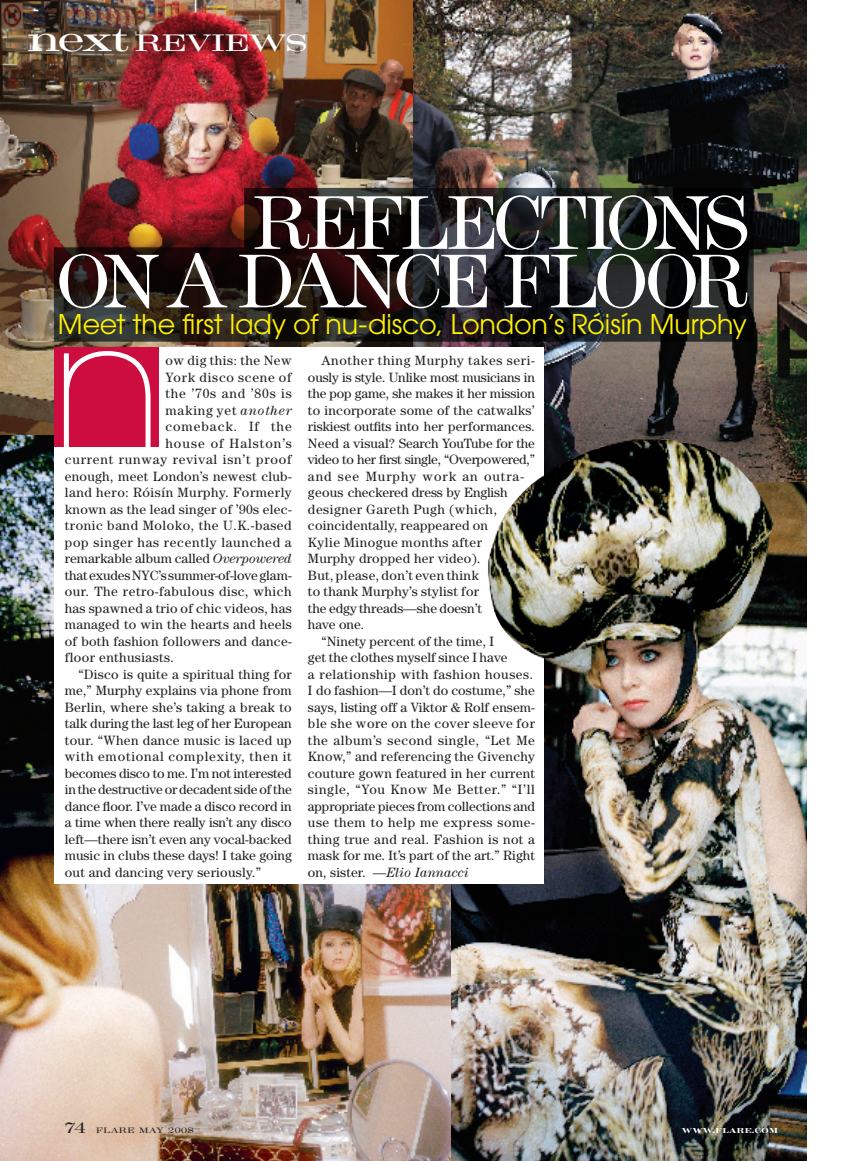
<style>
.page{position:relative;width:851px;height:1161px;background:#fff}
.page>*{position:absolute;margin:0;border:0;box-sizing:border-box;transform-origin:0 0}
.t1{font:200 178.2px "Avant Garde";color:#fff}
.Hed2_Modern216{font:300 78.75px "Modern Two Sxtn ITC";letter-spacing:-.07em;color:#fff}
.Dek1_Avant_Garde_18{font:27px "Avant Garde";letter-spacing:-.005em;color:#fff101}
.t2{font:24.75px "Craw Mod URWTOT";color:#fff;scale:1.15 1}
.t3{font:15.75px "Craw Mod URWTOT";color:#231f20}
.Body__1__Century_Boo{font:13.5px/16.5px "Century";letter-spacing:.02em;color:#231f20}
.Body__1__Century_Boo-2{font:13.5px "Century";letter-spacing:.04em;color:#231f20}
.Body__1__Century_Boo-3{font:13.5px "Century";letter-spacing:.06em;color:#231f20}
.Body__1__Century_Boo-4{font:13.5px "Century";letter-spacing:-.01em;color:#231f20}
.Body__1__Century_Boo-5{font:13.5px "Century";color:#231f20}
.Body__1__Century_Boo-6{font:13.5px "Century";letter-spacing:.05em;color:#231f20}
.Body__1__Century_Boo-7{font:13.5px "Century";letter-spacing:.075em;color:#231f20}
.Body__1__Century_Boo-8{font:13.5px "Century";letter-spacing:.07em;color:#231f20}
.t4{font:8.25px "Craw Mod URWTOT";letter-spacing:.075em;color:#231f20}
.t5{font:700 7.5px "Craw Mod URWTOT";letter-spacing:.075em;color:#fff}
.s1{font-size:35.25px}
.s2{font-style:italic}
</style>
<div class="page">
<img style="left:450px;top:481px;width:357px;height:680px">
<img style="left:0;top:0;width:413px;height:436px">
<img style="left:0;top:436px;width:54px;height:358px">
<img style="left:413px;top:0;width:394px;height:481px">
<img style="left:0;top:794px;width:450px;height:367px">
<div style="left:54px;top:347px;width:489px;height:537px;background:#fff"></div>
<div style="left:54px;top:347px;width:105px;height:100px;background:#cd0d40"></div>
<svg style="left:54px;top:188px;width:699px;height:154px;background:#271a1a"></svg>
<img style="left:488px;top:438px;width:283px;height:225px">
<p class="t2" style="left:27px;top:27px;width:246px"><span class="s1">NEXT</span> REVIEWS</p>
<p class="Hed2_Modern216" style="left:251px;top:177px;width:500px">REFLECTIONS</p>
<p class="Hed2_Modern216" style="left:56px;top:235px;width:690px">ON A DANCE FLOOR</p>
<p class="Dek1_Avant_Garde_18" style="left:58px;top:309px;width:690px">Meet the first lady of nu-disco, London’s Róisín Murphy</p>
<p class="t1" style="left:50px;top:278px;width:116px">n</p>
<p class="Body__1__Century_Boo-2" style="left:165px;top:353px;width:128px">ow dig this: the New</p>
<p class="Body__1__Century_Boo-3" style="left:165px;top:369px;width:128px">York disco scene of</p>
<p class="Body__1__Century_Boo-3" style="left:165px;top:386px;width:128px">the ’70s and ’80s is</p>
<p class="Body__1__Century_Boo-3" style="left:165px;top:402px;width:128px">making yet <span class="s2">another</span></p>
<p class="Body__1__Century_Boo-8" style="left:165px;top:419px;width:128px">comeback. If the</p>
<p class="Body__1__Century_Boo-7" style="left:165px;top:435px;width:128px">house of Halston’s</p>
<p class="Body__1__Century_Boo-3" style="left:65px;top:452px;width:228px">current runway revival isn’t proof</p>
<p class="Body__1__Century_Boo" style="left:65px;top:468px;width:228px">enough, meet London’s newest club-</p>
<p class="Body__1__Century_Boo-2" style="left:65px;top:485px;width:228px">land hero: Róisín Murphy. Formerly</p>
<p class="Body__1__Century_Boo" style="left:65px;top:501px;width:228px">known as the lead singer of ’90s elec-</p>
<p class="Body__1__Century_Boo-2" style="left:65px;top:518px;width:228px">tronic band Moloko, the U.K.-based</p>
<p class="Body__1__Century_Boo-6" style="left:65px;top:534px;width:228px">pop singer has recently launched a</p>
<p class="Body__1__Century_Boo-5" style="left:65px;top:551px;width:228px">remarkable album called <span class="s2">Overpowered</span></p>
<p class="Body__1__Century_Boo-4" style="left:65px;top:567px;width:228px">that exudes NYC’s summer-of-love glam-</p>
<p class="Body__1__Century_Boo-2" style="left:65px;top:584px;width:228px">our. The retro-fabulous disc, which</p>
<p class="Body__1__Century_Boo" style="left:65px;top:600px;width:228px">has spawned a trio of chic videos, has</p>
<p class="Body__1__Century_Boo" style="left:65px;top:616px;width:228px">managed to win the hearts and heels</p>
<p class="Body__1__Century_Boo" style="left:65px;top:633px;width:228px">of both fashion followers and dance-</p>
<p class="Body__1__Century_Boo" style="left:65px;top:649px;width:110px">floor enthusiasts.</p>
<p class="Body__1__Century_Boo" style="left:65px;top:666px;width:228px;text-align:justify;text-indent:13px">“Disco is quite a spiritual thing for me,” Murphy explains via phone from Berlin, where she’s taking a break to talk during the last leg of her European tour. “When dance music is laced up with emotional complexity, then it becomes disco to me. I’m not interested in the destructive or decadent side of the dance floor. I’ve made a disco record in a time when there really isn’t any disco left—there isn’t even any vocal-backed music in clubs these days! I take going out and dancing very seriously.”</p>
<p class="Body__1__Century_Boo" style="left:308px;top:352px;width:228px;text-indent:13px">Another thing Murphy takes seri&shy;ously is style. Unlike most musicians in the pop game, she makes it her mission to incorporate some of the catwalks’ riskiest outfits into her performances.<br>Need a visual? Search YouTube for the video to her first single, “Overpowered,” and see Murphy work an outra&shy;geous checkered dress by English designer Gareth Pugh (which, coincidentally, reappeared on<br>Kylie Minogue months after<br>Murphy dropped her video).<br>But, please, don’t even think<br>to thank Murphy’s stylist for<br>the edgy threads—she doesn’t<br>have one.</p>
<p class="Body__1__Century_Boo" style="left:308px;top:633px;width:228px;text-indent:14px">“Ninety percent of the time, I<br>get the clothes myself since I have<br>a relationship with fashion houses.<br>I do fashion—I don’t do costume,” she says, listing off a Viktor &amp; Rolf ensem&shy;ble she wore on the cover sleeve for the album’s second single, “Let Me Know,” and referencing the Givenchy couture gown featured in her current single, “You Know Me Better.” “I’ll appropriate pieces from collections and use them to help me express some&shy;thing true and real. Fashion is not a mask for me. It’s part of the art.” Right on, sister. —<span class="s2">Elio Iannacci</span></p>
<p class="t3" style="left:65px;top:1117px;width:22px">74</p>
<p class="t4" style="left:96px;top:1125px;width:32px">FLARE</p>
<p class="t4" style="left:139px;top:1125px;width:56px">MAY 2008</p>
<p class="t5" style="left:682px;top:1125px;width:97px">WWW.FLARE.COM</p>
</div>
